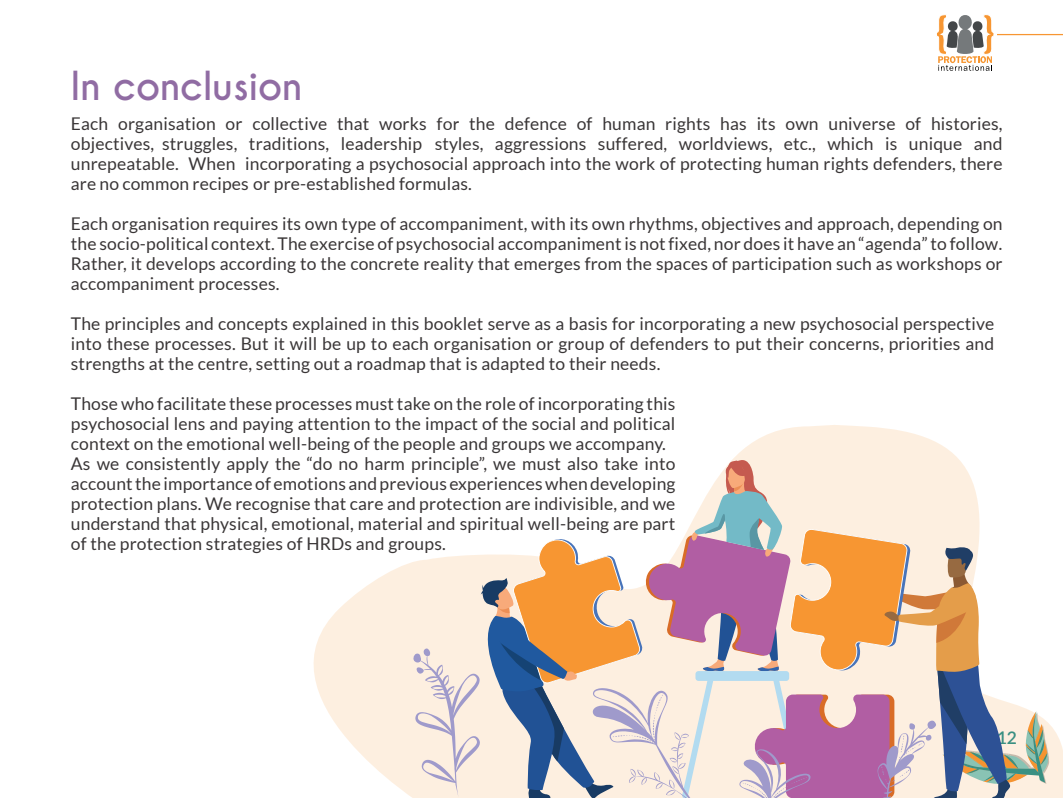
<style>
.page{position:relative;width:1063px;height:798px;background:#fff}
.page>*{position:absolute;margin:0;border:0;box-sizing:border-box;transform-origin:0 0}
.t1{font:700 37.5px "Caviar Dreams";letter-spacing:-.01em;color:#845c99}
.t2{font:17.5px/20px "Lato";letter-spacing:.01em;color:#231f20;text-align:justify}
.t3{font:600 17.5px "Lato";color:#1a8f91}
</style>
<div class="page">
<svg style="left:937px;top:14px;width:57px;height:57px"></svg>
<hr style="left:997px;top:34px;width:66px;height:1px;background:#f79632">
<svg style="left:313px;top:425px;width:750px;height:372px"></svg>
<svg style="left:413px;top:455px;width:636px;height:342px"></svg>
<h1 class="t1" style="left:71px;top:63px;width:234px">In conclusion</h1>
<p class="t2" style="left:71px;top:113px;width:933px">Each organisation or collective that works for the defence of human rights has its own universe of histories, objectives, struggles, traditions, leadership styles, aggressions suffered, worldviews, etc., which is unique and unrepeatable. When incorporating a psychosocial approach into the work of protecting human rights defenders, there are no common recipes or pre-established formulas.</p>
<p class="t2" style="left:71px;top:213px;width:933px">Each organisation requires its own type of accompaniment, with its own rhythms, objectives and approach, depending on the socio-political context. The exercise of psychosocial accompanimentis notfixed, nor does it have an “agenda”to follow.<br>Rather, it develops according to the concrete reality that emerges from the spaces of participation such as workshops or accompaniment processes.</p>
<p class="t2" style="left:71px;top:313px;width:925px">The principles and concepts explained in this booklet serve as a basis for incorporating a new psychosocial perspective into these processes. But it will be up to each organisation or group of defenders to put their concerns, priorities and strengths at the centre, setting out a roadmap that is adapted to their needs.</p>
<p class="t2" style="left:71px;top:393px;width:606px;text-align:left">Those who facilitate these processes must take on the role of incorporating this psychosocial lens and paying attention to the impact of the social and political context on the emotional well-being of the people and groups we accompany.<br>As we consistently apply the “do no harm principle”, we must also take into account the importance of emotions andprevious experienceswhendeveloping protection plans. We recognise that care and protection are indivisible, and we understand that physical, emotional, material and spiritual well-being are part of the protection strategies of HRDs and groups.</p>
<p class="t3" style="left:997px;top:724px;width:21px">12</p>
</div>
